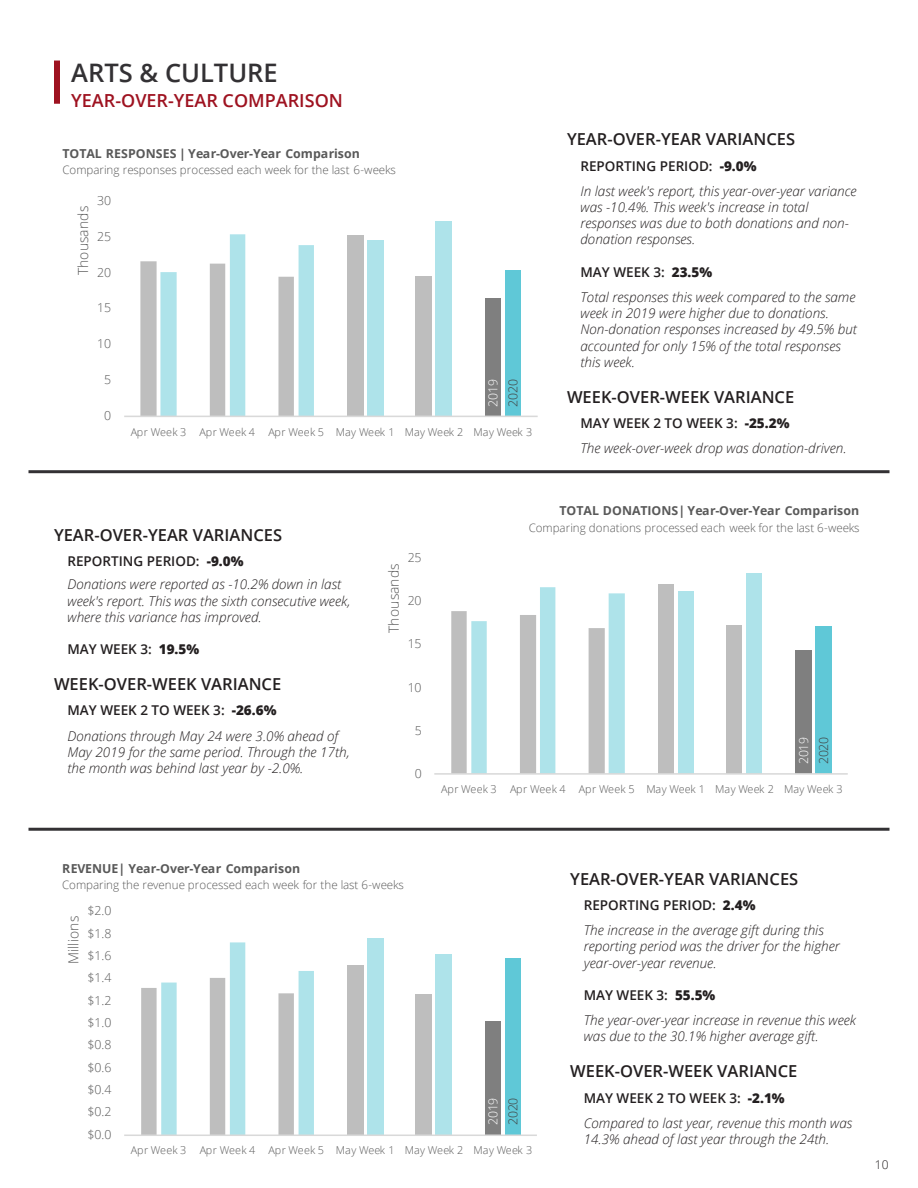
<style>
.page{position:relative;width:918px;height:1188px;background:#fff}
.page>*{position:absolute;margin:0;border:0;box-sizing:border-box;transform-origin:0 0}
.Page_Header_-_Black{font:600 25.5px "Open Sans";color:#333134}
.Blue_Text_-_Align_Le{font:600 18px "Open Sans";color:#9e1220}
.t1{font:600 16.5px "Open Sans";color:#231f20}
.t2{font:300 13.95px "Open Sans";letter-spacing:.02em;color:#595959}
.t3{font:300 13.95px "Open Sans";letter-spacing:-.005em;color:#595959}
.t4{font:italic 300 13.5px/16.2px "Open Sans";color:#231f20}
.t5{font:600 13.5px "Open Sans";color:#231f20}
.t6{font:700 12.3px "Open Sans";color:#595959}
.t7{font:300 12.3px "Open Sans";letter-spacing:-.01em;color:#595959}
.t8{font:300 12.3px/20px "Open Sans";letter-spacing:-.01em;color:#fff}
.t9{font:300 12px "Open Sans";color:#231f20}
.t10{font:300 11.55px "Open Sans";color:#595959}
.t11{font:300 10.8px "Open Sans";letter-spacing:.01em;color:#595959}
.s1{color:#404040}
.s2{font-weight:800}
</style>
<div class="page">
<div style="left:54px;top:61px;width:6px;height:43px;background:#9e1220"></div>
<hr style="left:28px;top:470px;width:862px;height:3px;background:#333134">
<hr style="left:28px;top:828px;width:862px;height:3px;background:#333134">
<div style="left:347px;top:235px;width:16px;height:181px;background:#bebebe"></div>
<div style="left:416px;top:276px;width:16px;height:140px;background:#bebebe"></div>
<div style="left:485px;top:298px;width:16px;height:118px;background:#7f7f7f"></div>
<div style="left:367px;top:240px;width:16px;height:176px;background:#aee3ea"></div>
<div style="left:436px;top:221px;width:16px;height:195px;background:#aee3ea"></div>
<div style="left:505px;top:271px;width:16px;height:145px;background:#5fc8d7"></div>
<svg style="left:140px;top:234px;width:174px;height:182px"></svg>
<hr style="left:124px;top:416px;width:414px;height:1px;background:#d9d9d9">
<div style="left:658px;top:584px;width:15px;height:190px;background:#bebebe"></div>
<div style="left:727px;top:625px;width:15px;height:149px;background:#bebebe"></div>
<div style="left:795px;top:650px;width:17px;height:124px;background:#7f7f7f"></div>
<div style="left:678px;top:592px;width:16px;height:182px;background:#aee3ea"></div>
<div style="left:747px;top:573px;width:15px;height:201px;background:#aee3ea"></div>
<div style="left:815px;top:627px;width:17px;height:147px;background:#5fc8d7"></div>
<svg style="left:451px;top:587px;width:174px;height:186px"></svg>
<hr style="left:434px;top:773px;width:414px;height:2px;background:#d9d9d9">
<div style="left:347px;top:965px;width:16px;height:170px;background:#bebebe"></div>
<div style="left:416px;top:994px;width:16px;height:141px;background:#bebebe"></div>
<div style="left:485px;top:1021px;width:16px;height:114px;background:#7f7f7f"></div>
<div style="left:367px;top:939px;width:16px;height:196px;background:#aee3ea"></div>
<div style="left:436px;top:954px;width:16px;height:181px;background:#aee3ea"></div>
<div style="left:505px;top:958px;width:16px;height:177px;background:#5fc8d7"></div>
<svg style="left:141px;top:942px;width:173px;height:193px"></svg>
<hr style="left:124px;top:1135px;width:413px;height:1px;background:#d9d9d9">
<p class="Page_Header_-_Black" style="left:71px;top:55px;width:208px">ARTS &amp; CULTURE</p>
<p class="Blue_Text_-_Align_Le" style="left:71px;top:88px;width:273px">YEAR-OVER-YEAR COMPARISON</p>
<p class="t6" style="left:63px;top:145px;width:299px">TOTAL RESPONSES | Year-Over-Year Comparison</p>
<p class="t10" style="left:63px;top:162px;width:335px">Comparing responses processed each week for the last 6-weeks</p>
<p class="t2" style="left:74px;top:275px;width:71px;rotate:-90deg">Thousands</p>
<p class="t7" style="left:97px;top:192px;width:15px">30</p>
<p class="t7" style="left:97px;top:228px;width:15px">25</p>
<p class="t7" style="left:97px;top:264px;width:15px">20</p>
<p class="t7" style="left:97px;top:300px;width:15px">15</p>
<p class="t7" style="left:97px;top:335px;width:15px">10</p>
<p class="t7" style="left:104px;top:371px;width:9px">5</p>
<p class="t7" style="left:104px;top:407px;width:9px">0</p>
<p class="t8" style="left:483px;top:407px;width:29px;rotate:-90deg">2019<br><span class="s1">2020</span></p>
<p class="t11" style="left:131px;top:424px;width:403px">Apr Week 3 Apr Week 4 Apr Week 5 May Week 1 May Week 2 May Week 3</p>
<p class="t1" style="left:567px;top:128px;width:230px">YEAR-OVER-YEAR VARIANCES</p>
<p class="t5" style="left:580px;top:156px;width:178px">REPORTING PERIOD: <span class="s2">-9.0%</span></p>
<p class="t4" style="left:580px;top:182px;width:278px">In last week's report, this year-over-year variance was -10.4%. This week's increase in total responses was due to both donations and non&shy;donation responses.</p>
<p class="t5" style="left:580px;top:263px;width:133px">MAY WEEK 3: <span class="s2">23.5%</span></p>
<p class="t4" style="left:580px;top:288px;width:278px">Total responses this week compared to the same week in 2019 were higher due to donations.<br>Non-donation responses increased by 49.5% but accounted for only 15% of the total responses this week.</p>
<p class="t1" style="left:567px;top:385px;width:229px">WEEK-OVER-WEEK VARIANCE</p>
<p class="t5" style="left:580px;top:414px;width:210px">MAY WEEK 2 TO WEEK 3: <span class="s2">-25.2%</span></p>
<p class="t4" style="left:580px;top:440px;width:268px">The week-over-week drop was donation-driven.</p>
<p class="t6" style="left:560px;top:502px;width:301px">TOTAL DONATIONS| Year-Over-Year Comparison</p>
<p class="t10" style="left:529px;top:520px;width:332px">Comparing donations processed each week for the last 6-weeks</p>
<p class="t1" style="left:54px;top:523px;width:230px">YEAR-OVER-YEAR VARIANCES</p>
<p class="t5" style="left:68px;top:552px;width:178px">REPORTING PERIOD: <span class="s2">-9.0%</span></p>
<p class="t4" style="left:68px;top:576px;width:284px">Donations were reported as -10.2% down in last week's report. This was the sixth consecutive week, where this variance has improved.</p>
<p class="t5" style="left:68px;top:640px;width:133px">MAY WEEK 3: <span class="s2">19.5%</span></p>
<p class="t1" style="left:54px;top:673px;width:229px">WEEK-OVER-WEEK VARIANCE</p>
<p class="t5" style="left:68px;top:701px;width:210px">MAY WEEK 2 TO WEEK 3: <span class="s2">-26.6%</span></p>
<p class="t4" style="left:68px;top:727px;width:284px">Donations through May 24 were 3.0% ahead of<br>May 2019 for the same period. Through the 17th, the month was behind last year by -2.0%.</p>
<p class="t8" style="left:793px;top:764px;width:29px;rotate:-90deg">2019<br><span class="s1">2020</span></p>
<p class="t7" style="left:408px;top:550px;width:15px">25</p>
<p class="t2" style="left:384px;top:633px;width:71px;rotate:-90deg">Thousands</p>
<p class="t7" style="left:408px;top:593px;width:15px">20</p>
<p class="t7" style="left:408px;top:636px;width:15px">15</p>
<p class="t7" style="left:408px;top:679px;width:15px">10</p>
<p class="t7" style="left:415px;top:722px;width:9px">5</p>
<p class="t7" style="left:415px;top:765px;width:9px">0</p>
<p class="t11" style="left:441px;top:782px;width:403px">Apr Week 3 Apr Week 4 Apr Week 5 May Week 1 May Week 2 May Week 3</p>
<p class="t6" style="left:62px;top:860px;width:239px">REVENUE| Year-Over-Year Comparison</p>
<p class="t10" style="left:62px;top:877px;width:343px">Comparing the revenue processed each week for the last 6-weeks</p>
<p class="t3" style="left:64px;top:964px;width:50px;rotate:-90deg">Millions</p>
<p class="t7" style="left:87px;top:903px;width:26px">$2.0</p>
<p class="t7" style="left:87px;top:925px;width:26px">$1.8</p>
<p class="t7" style="left:87px;top:947px;width:26px">$1.6</p>
<p class="t7" style="left:87px;top:969px;width:26px">$1.4</p>
<p class="t7" style="left:87px;top:992px;width:26px">$1.2</p>
<p class="t7" style="left:87px;top:1014px;width:26px">$1.0</p>
<p class="t7" style="left:87px;top:1036px;width:26px">$0.8</p>
<p class="t7" style="left:87px;top:1059px;width:26px">$0.6</p>
<p class="t7" style="left:87px;top:1081px;width:26px">$0.4</p>
<p class="t7" style="left:87px;top:1103px;width:26px">$0.2</p>
<p class="t7" style="left:87px;top:1126px;width:26px">$0.0</p>
<p class="t8" style="left:483px;top:1125px;width:29px;rotate:-90deg">2019<br><span class="s1">2020</span></p>
<p class="t11" style="left:131px;top:1143px;width:403px">Apr Week 3 Apr Week 4 Apr Week 5 May Week 1 May Week 2 May Week 3</p>
<p class="t1" style="left:570px;top:867px;width:230px">YEAR-OVER-YEAR VARIANCES</p>
<p class="t5" style="left:584px;top:896px;width:173px">REPORTING PERIOD: <span class="s2">2.4%</span></p>
<p class="t4" style="left:584px;top:922px;width:258px">The increase in the average gift during this reporting period was the driver for the higher year-over-year revenue.</p>
<p class="t5" style="left:584px;top:986px;width:133px">MAY WEEK 3: <span class="s2">55.5%</span></p>
<p class="t4" style="left:584px;top:1012px;width:274px">The year-over-year increase in revenue this week was due to the 30.1% higher average gift.</p>
<p class="t1" style="left:570px;top:1060px;width:229px">WEEK-OVER-WEEK VARIANCE</p>
<p class="t5" style="left:584px;top:1088px;width:203px">MAY WEEK 2 TO WEEK 3: <span class="s2">-2.1%</span></p>
<p class="t4" style="left:584px;top:1114px;width:270px">Compared to last year, revenue this month was<br>14.3% ahead of last year through the 24th.</p>
<p class="t9" style="left:875px;top:1157px;width:15px">10</p>
</div>
